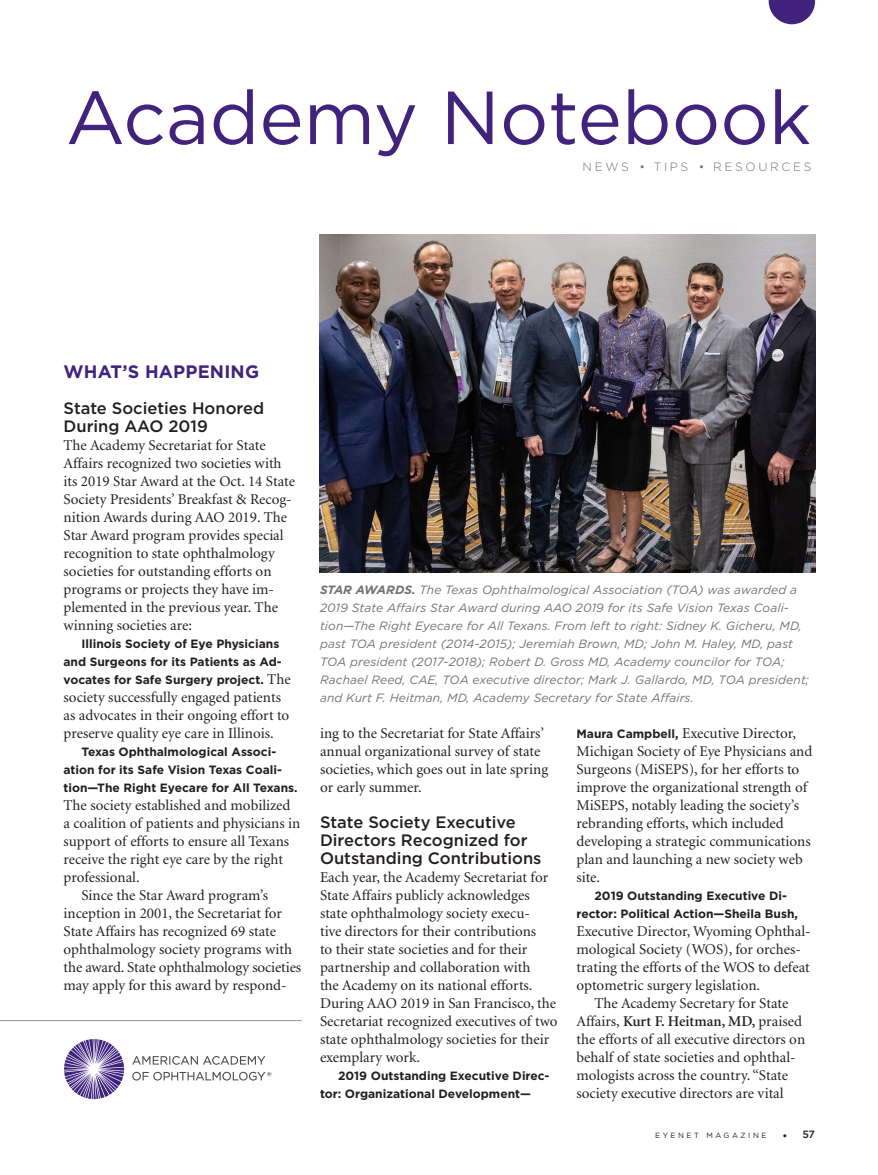
<style>
.page{position:relative;width:878px;height:1175px;background:#fff}
.page>*{position:absolute;margin:0;border:0;box-sizing:border-box;transform-origin:0 0}
.t1{font:75px "Gotham";color:#41237e}
.NB_Section_Head{font:700 18px "Gotham";letter-spacing:.01em;color:#41237e}
.NB_story_title{font:500 16.5px/18px "Gotham";color:#231f20}
.BODY_text{font:15px/18px "Minion";color:#231f20}
.BODY_text_NO_indent{font:15px/18px "Minion";color:#231f20}
.t2{font:italic 12px/18px "Gotham";letter-spacing:.01em;color:#717275}
.BODY_text-2{font:700 12px/18px "Gotham";color:#231f20}
.t3{font:300 12px "Gotham";letter-spacing:.22em;color:#717275}
.t4{font:500 10.5px "Gotham";color:#231f20}
.t5{font:7.5px "Gotham";letter-spacing:.34em;color:#231f20}
.s1{font-family:"Minion";font-weight:400;font-size:15px}
.s2{font-weight:700}
.s3{font-family:"Gotham";font-weight:700;font-size:12px}
.s4{font-weight:600}
.s5{font-weight:300;font-size:12px}
</style>
<div class="page">
<svg style="left:768px;top:0;width:47px;height:24px"></svg>
<svg style="left:64px;top:1039px;width:60px;height:60px"></svg>
<svg style="left:132px;top:1056px;width:139px;height:24px"></svg>
<hr style="left:0;top:1020px;width:302px;height:1px;background:#939598">
<img style="left:320px;top:234px;width:495px;height:338px">
<h1 class="t1" style="left:66px;top:69px;width:747px">Academy Notebook</h1>
<p class="t3" style="left:582px;top:159px;width:230px">NEWS • TIPS • RESOURCES</p>
<p class="NB_Section_Head" style="left:64px;top:360px;width:197px">WHAT’S HAPPENING</p>
<p class="NB_story_title" style="left:64px;top:399px;width:202px">State Societies Honored<br>During AAO 2019</p>
<p class="BODY_text_NO_indent" style="left:64px;top:437px;width:233px">The Academy Secretariat for State Affairs recognized two societies with its 2019 Star Award at the Oct. 14 State Society Presidents’ Breakfast &amp; Recog&shy;nition Awards during AAO 2019. The Star Award program provides special recognition to state ophthalmology societies for outstanding efforts on programs or projects they have im&shy;plemented in the previous year. The winning societies are:</p>
<p class="BODY_text-2" style="left:64px;top:635px;width:229px;text-indent:18px">Illinois Society of Eye Physicians and Surgeons for its Patients as Ad&shy;vocates for Safe Surgery project. <span class="s1">The</span></p>
<p class="BODY_text" style="left:64px;top:689px;width:227px">society successfully engaged patients as advocates in their ongoing effort to preserve quality eye care in Illinois.</p>
<p class="BODY_text-2" style="left:64px;top:743px;width:235px;text-indent:18px">Texas Ophthalmological Associ&shy;ation for its Safe Vision Texas Coali&shy;tion—The Right Eyecare for All Texans.</p>
<p class="BODY_text" style="left:64px;top:797px;width:238px">The society established and mobilized a coalition of patients and physicians in support of efforts to ensure all Texans receive the right eye care by the right professional.</p>
<p class="BODY_text" style="left:64px;top:887px;width:239px;text-indent:18px">Since the Star Award program’s inception in 2001, the Secretariat for State Affairs has recognized 69 state ophthalmology society programs with the award. State ophthalmology societies may apply for this award by respond-</p>
<p class="t2" style="left:320px;top:580px;width:490px"><span class="s2">STAR AWARDS.</span> The Texas Ophthalmological Association (TOA) was awarded a 2019 State Affairs Star Award during AAO 2019 for its Safe Vision Texas Coali&shy;tion—The Right Eyecare for All Texans. From left to right: Sidney K. Gicheru, MD, past TOA president (2014-2015); Jeremiah Brown, MD; John M. Haley, MD, past TOA president (2017-2018); Robert D. Gross MD, Academy councilor for TOA; Rachael Reed, CAE, TOA executive director; Mark J. Gallardo, MD, TOA president; and Kurt F. Heitman, MD, Academy Secretary for State Affairs.</p>
<p class="BODY_text" style="left:320px;top:725px;width:230px">ing to the Secretariat for State Affairs’ annual organizational survey of state societies, which goes out in late spring or early summer.</p>
<p class="NB_story_title" style="left:320px;top:813px;width:223px">State Society Executive<br>Directors Recognized for<br>Outstanding Contributions</p>
<p class="BODY_text_NO_indent" style="left:320px;top:869px;width:239px">Each year, the Academy Secretariat for State Affairs publicly acknowledges state ophthalmology society execu-<br>tive directors for their contributions<br>to their state societies and for their partnership and collaboration with<br>the Academy on its national efforts.<br>During AAO 2019 in San Francisco, the Secretariat recognized executives of two state ophthalmology societies for their exemplary work.</p>
<p class="BODY_text-2" style="left:320px;top:1067px;width:231px;text-indent:18px">2019 Outstanding Executive Direc&shy;tor: Organizational Development—</p>
<p class="BODY_text" style="left:576px;top:725px;width:237px"><span class="s3">Maura Campbell,</span> Executive Director, Michigan Society of Eye Physicians and Surgeons (MiSEPS), for her efforts to improve the organizational strength of MiSEPS, notably leading the society’s rebranding efforts, which included developing a strategic communications plan and launching a new society web site.</p>
<p class="BODY_text-2" style="left:576px;top:887px;width:223px;text-align:center">2019 Outstanding Executive Di&shy;rector: Political Action—Sheila Bush,</p>
<p class="BODY_text" style="left:576px;top:923px;width:236px">Executive Director, Wyoming Ophthal&shy;mological Society (WOS), for orches&shy;trating the efforts of the WOS to defeat optometric surgery legislation.</p>
<p class="BODY_text" style="left:576px;top:995px;width:230px;text-indent:18px">The Academy Secretary for State Affairs, <span class="s4">Kurt F. Heitman, MD,</span> praised the efforts of all executive directors on behalf of state societies and ophthal&shy;mologists across the country. “State society executive directors are vital</p>
<p class="t5" style="left:655px;top:1130px;width:113px">EYENET MAGAZINE</p>
<p class="t4" style="left:782px;top:1127px;width:34px"><span class="s5">•</span> 57</p>
</div>
